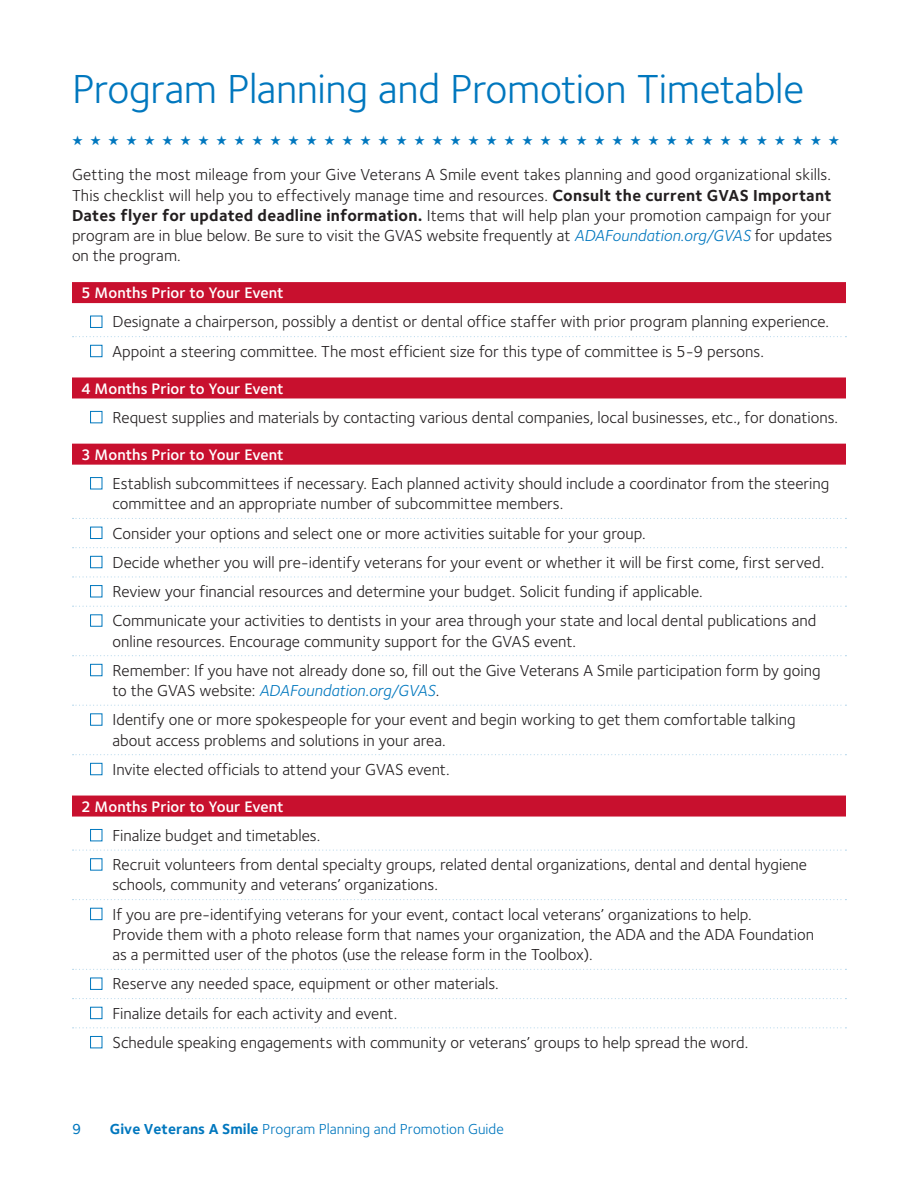
<style>
.page{position:relative;width:918px;height:1188px;background:#fff}
.page>*{position:absolute;margin:0;border:0;box-sizing:border-box;transform-origin:0 0}
.GVAS_H1{font:42px "Foundry Sterling";letter-spacing:-.01em;color:#0077be}
.GVAS_Body_1{font:16.5px/20.2px "Foundry Sterling";color:#231f20}
.checklist{font:16.5px/20.2px "Foundry Sterling";color:#231f20}
.Red_Bar_Head_-_10_5_pt{font:600 15.75px "Foundry Sterling";letter-spacing:.005em;color:#fff}
.t1{font:15px "Foundry Sterling";color:#0077be}
.t2{font:500 15px "Foundry Sterling";color:#0077be}
.Veteran_Body{font:13.5px "Zapf Dingbats ITC";color:#0077be}
.s1{font-weight:700}
.s2{font-style:italic;color:#0077be}
.s3{color:#0077be}
</style>
<div class="page">
<div style="left:72px;top:282px;width:774px;height:21px;background:#c8102e"></div>
<svg style="left:73px;top:336px;width:773px;height:1px"></svg>
<div style="left:72px;top:377px;width:774px;height:21px;background:#c8102e"></div>
<div style="left:72px;top:444px;width:774px;height:21px;background:#c8102e"></div>
<svg style="left:73px;top:518px;width:773px;height:1px"></svg>
<svg style="left:73px;top:547px;width:773px;height:1px"></svg>
<svg style="left:73px;top:576px;width:773px;height:2px"></svg>
<svg style="left:73px;top:606px;width:773px;height:1px"></svg>
<svg style="left:73px;top:655px;width:773px;height:1px"></svg>
<svg style="left:73px;top:705px;width:773px;height:1px"></svg>
<svg style="left:73px;top:754px;width:773px;height:1px"></svg>
<div style="left:72px;top:796px;width:774px;height:21px;background:#c8102e"></div>
<svg style="left:73px;top:850px;width:773px;height:1px"></svg>
<svg style="left:73px;top:899px;width:773px;height:1px"></svg>
<svg style="left:73px;top:969px;width:773px;height:1px"></svg>
<svg style="left:73px;top:998px;width:773px;height:1px"></svg>
<svg style="left:73px;top:1027px;width:773px;height:1px"></svg>
<p class="GVAS_H1" style="left:72px;top:65px;width:734px">Program Planning and Promotion Timetable</p>
<p class="Veteran_Body" style="left:72px;top:134px;width:769px">★ ★ ★ ★ ★ ★ ★ ★ ★ ★ ★ ★ ★ ★ ★ ★ ★ ★ ★ ★ ★ ★ ★ ★ ★ ★ ★ ★ ★ ★ ★ ★ ★ ★ ★ ★ ★ ★ ★ ★ ★ ★ ★</p>
<p class="GVAS_Body_1" style="left:72px;top:165px;width:762px;text-align:justify">Getting the most mileage from your Give Veterans A Smile event takes planning and good organizational skills.<br>This checklist will help you to effectively manage time and resources. <span class="s1">Consult the current GVAS Important Dates flyer for updated deadline information.</span> Items that will help plan your promotion campaign for your program are in blue below. Be sure to visit the GVAS website frequently at <span class="s2">ADAFoundation.org/GVAS</span> for updates on the program.</p>
<p class="Red_Bar_Head_-_10_5_pt" style="left:81px;top:284px;width:204px">5 Months Prior to Your Event</p>
<p class="GVAS_Body_1" style="left:90px;top:312px;width:741px"><span class="s3">■</span> Designate a chairperson, possibly a dentist or dental office staffer with prior program planning experience.</p>
<p class="checklist" style="left:90px;top:341px;width:675px"><span class="s3">■</span> Appoint a steering committee. The most efficient size for this type of committee is 5-9 persons.</p>
<p class="Red_Bar_Head_-_10_5_pt" style="left:81px;top:379px;width:204px">4 Months Prior to Your Event</p>
<p class="GVAS_Body_1" style="left:90px;top:407px;width:750px"><span class="s3">■</span> Request supplies and materials by contacting various dental companies, local businesses, etc., for donations.</p>
<p class="Red_Bar_Head_-_10_5_pt" style="left:81px;top:445px;width:204px">3 Months Prior to Your Event</p>
<p class="GVAS_Body_1" style="left:112px;top:474px;width:718px;text-indent:-22px"><span class="s3">■</span> Establish subcommittees if necessary. Each planned activity should include a coordinator from the steering committee and an appropriate number of subcommittee members.</p>
<p class="GVAS_Body_1" style="left:90px;top:523px;width:557px"><span class="s3">■</span> Consider your options and select one or more activities suitable for your group.</p>
<p class="GVAS_Body_1" style="left:90px;top:552px;width:736px"><span class="s3">■</span> Decide whether you will pre-identify veterans for your event or whether it will be first come, first served.</p>
<p class="GVAS_Body_1" style="left:90px;top:582px;width:614px"><span class="s3">■</span> Review your financial resources and determine your budget. Solicit funding if applicable.</p>
<p class="GVAS_Body_1" style="left:112px;top:611px;width:705px;text-indent:-22px"><span class="s3">■</span> Communicate your activities to dentists in your area through your state and local dental publications and online resources. Encourage community support for the GVAS event.</p>
<p class="GVAS_Body_1" style="left:112px;top:660px;width:710px;text-indent:-22px"><span class="s3">■</span> Remember: If you have not already done so, fill out the Give Veterans A Smile participation form by going to the GVAS website: <span class="s2">ADAFoundation.org/GVAS</span>.</p>
<p class="GVAS_Body_1" style="left:112px;top:710px;width:685px;text-indent:-22px"><span class="s3">■</span> Identify one or more spokespeople for your event and begin working to get them comfortable talking about access problems and solutions in your area.</p>
<p class="GVAS_Body_1" style="left:90px;top:759px;width:361px"><span class="s3">■</span> Invite elected officials to attend your GVAS event.</p>
<p class="Red_Bar_Head_-_10_5_pt" style="left:81px;top:797px;width:204px">2 Months Prior to Your Event</p>
<p class="GVAS_Body_1" style="left:90px;top:825px;width:232px"><span class="s3">■</span> Finalize budget and timetables.</p>
<p class="checklist" style="left:112px;top:855px;width:696px;text-indent:-22px"><span class="s3">■</span> Recruit volunteers from dental specialty groups, related dental organizations, dental and dental hygiene schools, community and veterans’ organizations.</p>
<p class="checklist" style="left:112px;top:904px;width:703px;text-indent:-22px"><span class="s3">■</span> If you are pre-identifying veterans for your event, contact local veterans’ organizations to help.<br>Provide them with a photo release form that names your organization, the ADA and the ADA Foundation as a permitted user of the photos (use the release form in the Toolbox).</p>
<p class="checklist" style="left:90px;top:974px;width:410px"><span class="s3">■</span> Reserve any needed space, equipment or other materials.</p>
<p class="checklist" style="left:90px;top:1003px;width:309px"><span class="s3">■</span> Finalize details for each activity and event.</p>
<p class="checklist" style="left:90px;top:1032px;width:660px"><span class="s3">■</span> Schedule speaking engagements with community or veterans’ groups to help spread the word.</p>
<p class="t2" style="left:72px;top:1120px;width:11px">9</p>
<p class="t1" style="left:110px;top:1120px;width:395px"><span class="s1">Give Veterans A Smile</span> Program Planning and Promotion Guide</p>
</div>
